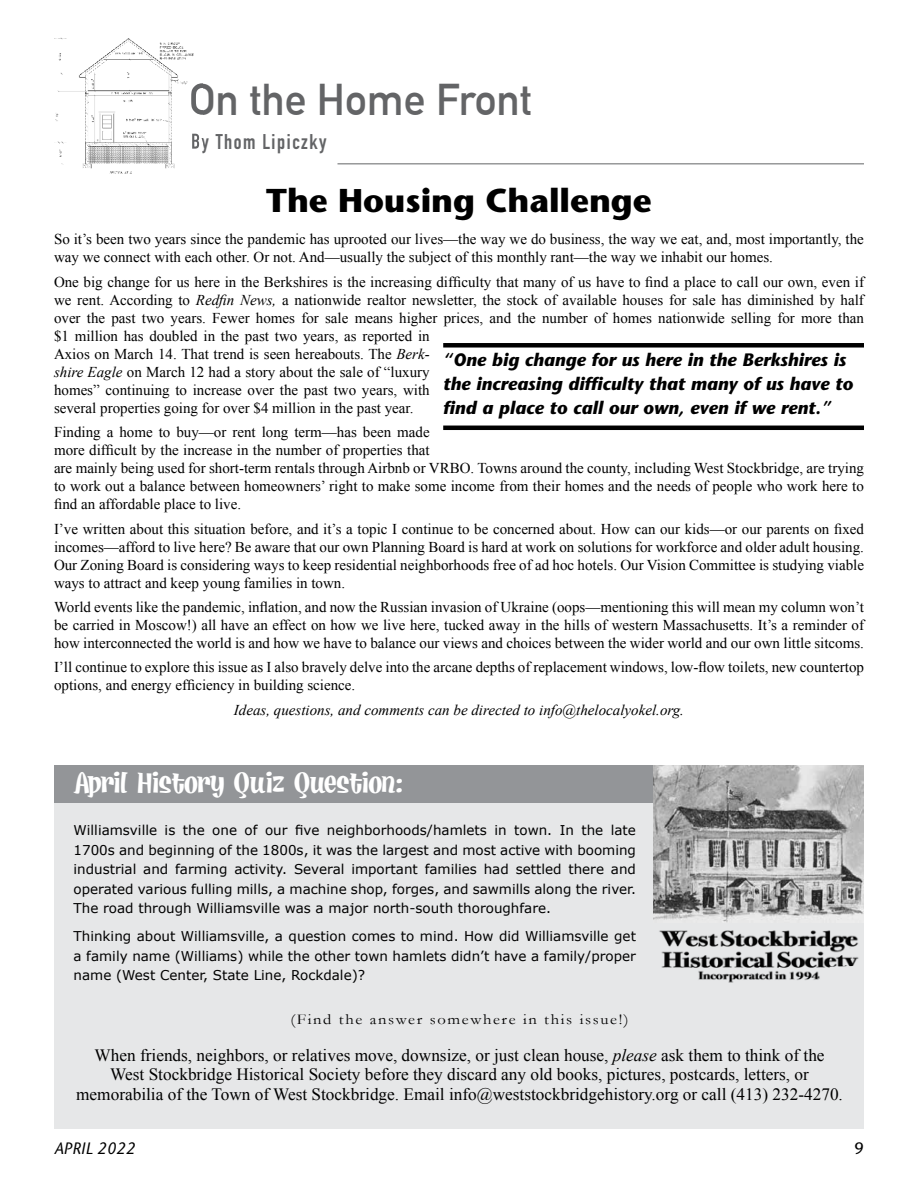
<style>
.page{position:relative;width:918px;height:1188px;background:#fff}
.page>*{position:absolute;margin:0;border:0;box-sizing:border-box;transform-origin:0 0}
.t1{font:700 43.5px "DIN Alternate";color:#636466}
.t2{font:700 33px "Stone Sans";color:#000}
.t3{font:31.5px "Hot Fudge BV";color:#fff}
.t4{font:700 21px "DIN Condensed";letter-spacing:.07em;color:#636466}
.t5{font:italic 700 18px/24px "Stone Sans";color:#000}
.t6{font:17.25px/19.5px "Times New Roman";color:#000;text-align:center}
.t7{font:italic 16.5px "Stone Sans";color:#000}
.t8{font:16.5px "Stone Sans";color:#000}
.t9{font:15px/18px "Times New Roman";color:#000}
.t10{font:italic 15px "Times New Roman";color:#000}
.t11{font:15px "Garamond";letter-spacing:.1em;color:#000;scale:1.1 1}
.t12{font:13.5px/19.5px "Verdana";color:#000;text-align:justify}
.s1{font-style:italic}
</style>
<div class="page">
<img style="left:54px;top:38px;width:143px;height:135px">
<img style="left:191px;top:83px;width:12px;height:32px">
<img style="left:192px;top:134px;width:11px;height:19px">
<hr style="left:338px;top:164px;width:526px;height:1px;background:#636466">
<div style="left:443px;top:343px;width:421px;height:5px;background:#000"></div>
<hr style="left:443px;top:426px;width:421px;height:4px;background:#000">
<div style="left:54px;top:779px;width:810px;height:350px;background:#e6e7e8"></div>
<div style="left:54px;top:765px;width:810px;height:38px;background:#939598"></div>
<img style="left:659px;top:930px;width:200px;height:53px">
<img style="left:653px;top:765px;width:211px;height:157px">
<h1 class="t1" style="left:189px;top:66px;width:345px">On the Home Front</h1>
<h3 class="t4" style="left:191px;top:127px;width:137px">By Thom Lipiczky</h3>
<h2 class="t2" style="left:266px;top:180px;width:387px">The Housing Challenge</h2>
<p class="t9" style="left:54px;top:230px;width:811px">So it’s been two years since the pandemic has uprooted our lives—the way we do business, the way we eat, and, most importantly, the way we connect with each other. Or not. And—usually the subject of this monthly rant—the way we inhabit our homes.</p>
<p class="t9" style="left:54px;top:272px;width:812px">One big change for us here in the Berkshires is the increasing difficulty that many of us have to find a place to call our own, even if we rent. According to <span class="s1">Redfin News,</span> a nationwide realtor newsletter, the stock of available houses for sale has diminished by half over the past two years. Fewer homes for sale means higher prices, and the number of homes nationwide selling for more than $1 million has doubled in the past two years, as reported in<br>Axios on March 14. That trend is seen hereabouts. The <span class="s1">Berk-<br>shire Eagle</span> on March 12 had a story about the sale of “luxury<br>homes” continuing to increase over the past two years, with<br>several properties going for over $4 million in the past year.</p>
<p class="t9" style="left:54px;top:423px;width:812px">Finding a home to buy—or rent long term—has been made<br>more difficult by the increase in the number of properties that<br>are mainly being used for short-term rentals through Airbnb or VRBO. Towns around the county, including West Stockbridge, are trying to work out a balance between homeowners’ right to make some income from their homes and the needs of people who work here to find an affordable place to live.</p>
<p class="t9" style="left:54px;top:519px;width:812px;text-align:justify">I’ve written about this situation before, and it’s a topic I continue to be concerned about. How can our kids—or our parents on fixed incomes—afford to live here? Be aware that our own Planning Board is hard at work on solutions for workforce and older adult housing.<br>Our Zoning Board is considering ways to keep residential neighborhoods free of ad hoc hotels. Our Vision Committee is studying viable ways to attract and keep young families in town.</p>
<p class="t9" style="left:54px;top:598px;width:812px;text-align:justify">World events like the pandemic, inflation, and now the Russian invasion of Ukraine (oops—mentioning this will mean my column won’t be carried in Moscow!) all have an effect on how we live here, tucked away in the hills of western Massachusetts. It’s a reminder of how interconnected the world is and how we have to balance our views and choices between the wider world and our own little sitcoms.</p>
<p class="t9" style="left:54px;top:658px;width:812px">I’ll continue to explore this issue as I also bravely delve into the arcane depths of replacement windows, low-flow toilets, new countertop options, and energy efficiency in building science.</p>
<p class="t10" style="left:234px;top:700px;width:452px">Ideas, questions, and comments can be directed to info@thelocalyokel.org.</p>
<p class="t5" style="left:443px;top:347px;width:412px">“One big change for us here in the Berkshires is the increasing difficulty that many of us have to find a place to call our own, even if we rent.”</p>
<h3 class="t3" style="left:73px;top:768px;width:331px">April History Quiz Question:</h3>
<p class="t12" style="left:74px;top:821px;width:564px">Williamsville is the one of our five neighborhoods/hamlets in town. In the late 1700s and beginning of the 1800s, it was the largest and most active with booming industrial and farming activity. Several important families had settled there and operated various fulling mills, a machine shop, forges, and sawmills along the river.<br>The road through Williamsville was a major north-south thoroughfare.</p>
<p class="t12" style="left:74px;top:927px;width:564px">Thinking about Williamsville, a question comes to mind. How did Williamsville get a family name (Williams) while the other town hamlets didn’t have a family/proper name (West Center, State Line, Rockdale)?</p>
<p class="t11" style="left:290px;top:1010px;width:309px">(Find the answer somewhere in this issue!)</p>
<p class="t6" style="left:76px;top:1045px;width:768px">When friends, neighbors, or relatives move, downsize, or just clean house, <span class="s1">please</span> ask them to think of the<br>West Stockbridge Historical Society before they discard any old books, pictures, postcards, letters, or memorabilia of the Town of West Stockbridge. Email info@weststockbridgehistory.org or call (413) 232-4270.</p>
<p class="t7" style="left:54px;top:1138px;width:83px">APRIL 2022</p>
<p class="t8" style="left:855px;top:1138px;width:11px">9</p>
</div>
